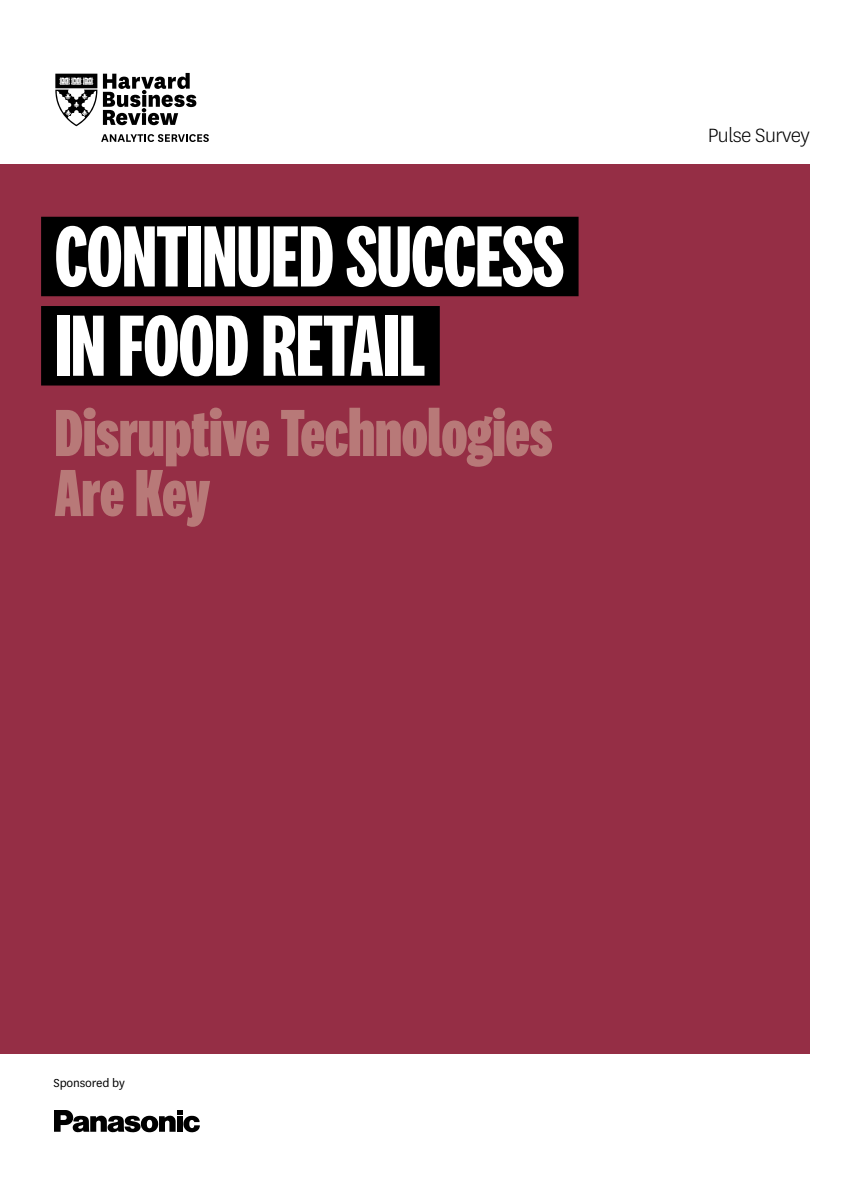
<style>
.page{position:relative;width:864px;height:1188px;background:#fff}
.page>*{position:absolute;margin:0;border:0;box-sizing:border-box;transform-origin:0 0}
.t1{font:700 90px/89.2px "National 2 Compressed";letter-spacing:-.01em;color:#fff}
.t2{font:800 69px/60px "National 2 Compressed";color:#b87978}
.t3{font:300 22.5px "National HBR";letter-spacing:-.025em;color:#000}
.t4{font:13.5px "National HBR";letter-spacing:-.01em;color:#000}
</style>
<div class="page">
<svg style="left:55px;top:72px;width:141px;height:55px"></svg>
<svg style="left:101px;top:134px;width:108px;height:8px"></svg>
<div style="left:0;top:165px;width:810px;height:889px;background:#952e45"></div>
<div style="left:41px;top:217px;width:538px;height:79px;background:#000"></div>
<div style="left:41px;top:306px;width:399px;height:80px;background:#000"></div>
<svg style="left:54px;top:1110px;width:146px;height:22px"></svg>
<p class="t1" style="left:55px;top:211px;width:511px">CONTINUED SUCCESS<br>IN FOOD RETAIL</p>
<p class="t2" style="left:55px;top:403px;width:499px">Disruptive Technologies<br>Are Key</p>
<p class="t3" style="left:708px;top:121px;width:104px">Pulse Survey</p>
<p class="t4" style="left:54px;top:1074px;width:73px">Sponsored by</p>
</div>
